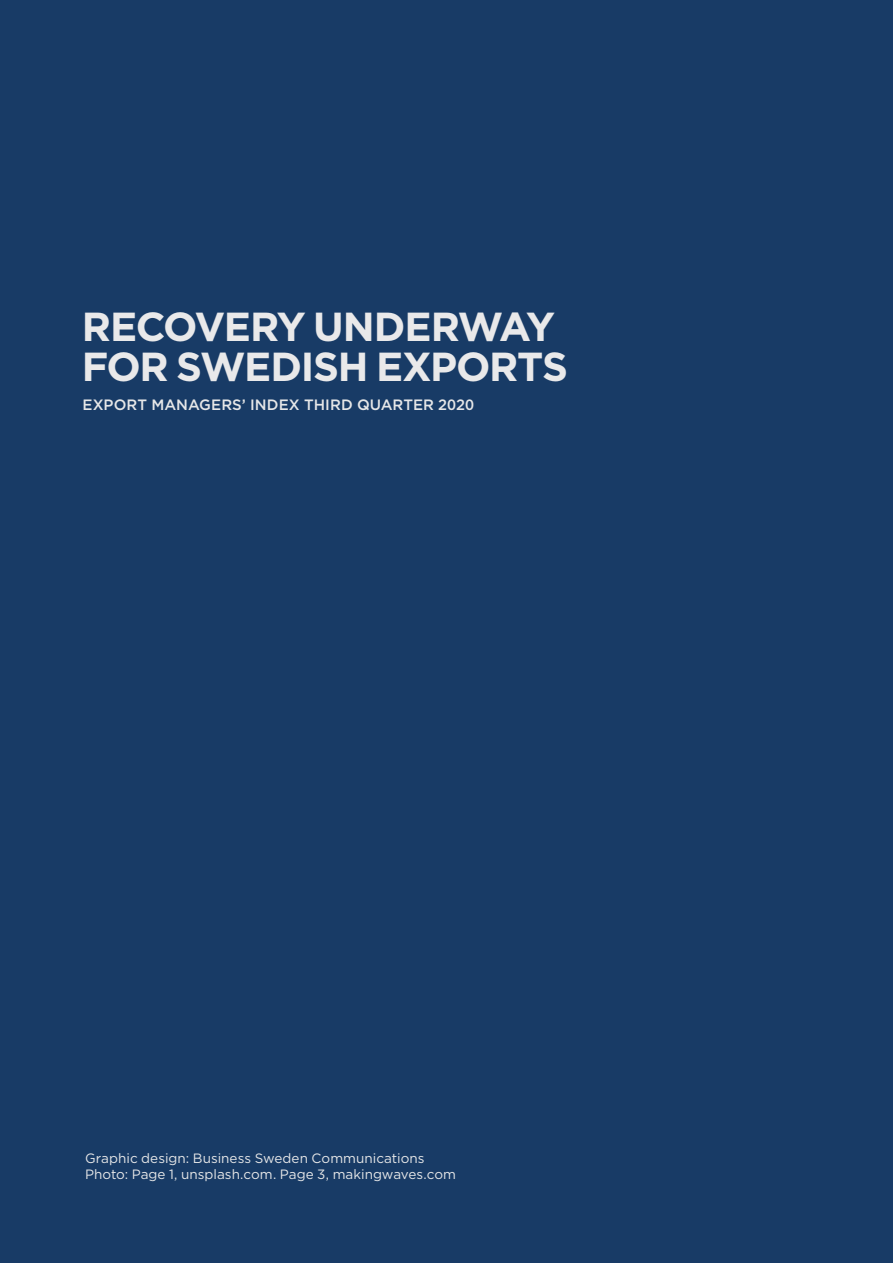
<style>
.page{position:relative;width:893px;height:1263px;background:#183b66}
.page>*{position:absolute;margin:0;border:0;box-sizing:border-box;transform-origin:0 0}
.Rubrik_stor{font:700 40.5px/40.5px "Gotham";letter-spacing:-.035em;color:#e9e9ea}
.Rubrik_mellan{font:500 15px "Gotham";color:#e6e7e8}
.t1{font:13.5px "Gotham";color:#e6e7e8}
</style>
<div class="page">
<p class="Rubrik_stor" style="left:82px;top:306px;width:488px">RECOVERY UNDERWAY<br>FOR SWEDISH EXPORTS</p>
<p class="Rubrik_mellan" style="left:83px;top:395px;width:393px">EXPORT MANAGERS’ INDEX THIRD QUARTER 2020</p>
<p class="t1" style="left:85px;top:1149px;width:341px">Graphic design: Business Sweden Communications</p>
<p class="t1" style="left:85px;top:1166px;width:372px">Photo: Page 1, unsplash.com. Page 3, makingwaves.com</p>
</div>
